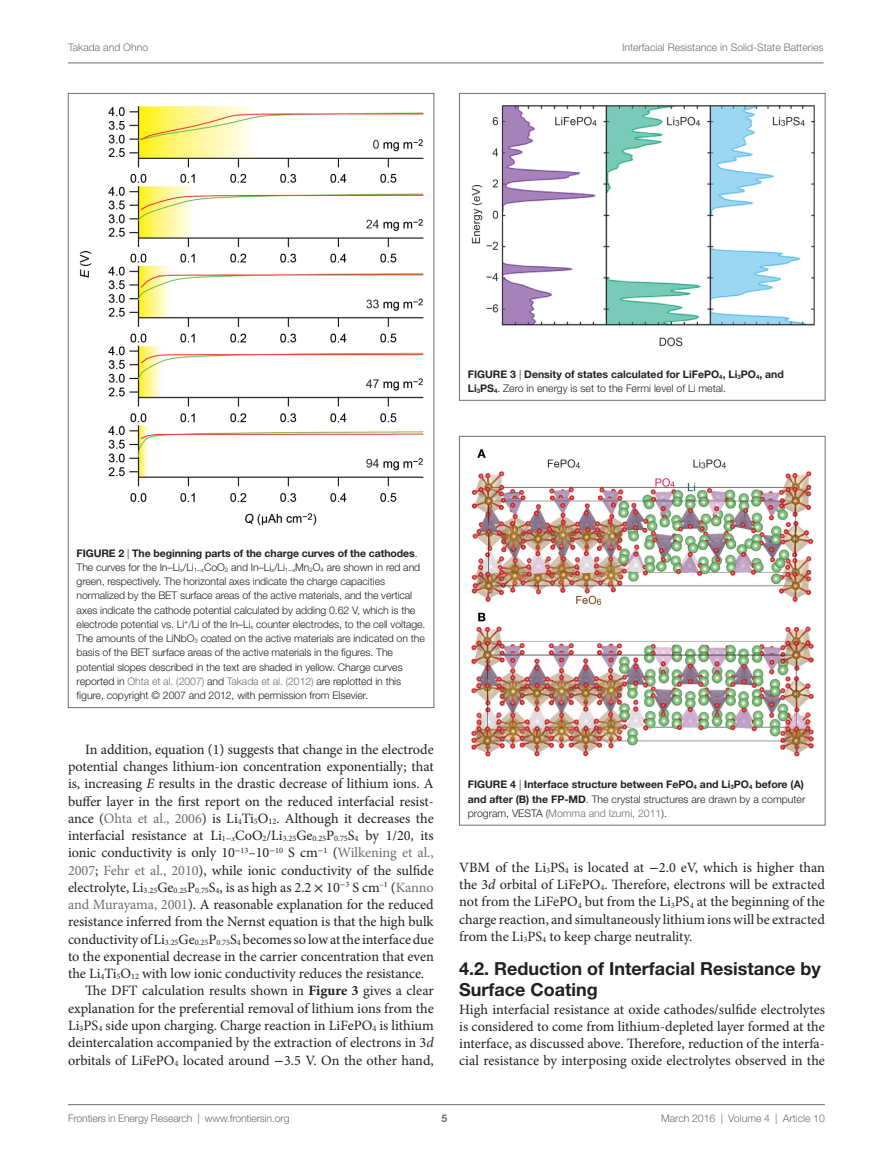
<style>
.page{position:relative;width:893px;height:1170px;background:#fff}
.page>*{position:absolute;margin:0;border:0;box-sizing:border-box;transform-origin:0 0}
.t1{font:700 18px/21px "Helvetica Neue LT Std";color:#231f20}
.t2{font:14.25px/17.2px "Minion Pro";letter-spacing:-.005em;color:#231f20;text-align:justify}
.t3{font:300 10.5px/14.2px "Helvetica Neue LT Std";letter-spacing:-.005em;color:#231f20}
.t4{font:700 10.5px/14.2px "Helvetica Neue LT Std";color:#231f20}
.t5{font:300 10.5px "Helvetica Neue LT Std";color:#6c6d70}
.t6{font:700 10.5px "Helvetica Neue LT Std";color:#6c6d70}
.s1{font-weight:300}
.s2{font-weight:700}
.s3{color:#6c6d70}
.s4{font-style:italic}
.s5{font-family:"STIX General"}
.s6{font-weight:300;color:#6c6d70}
</style>
<div class="page">
<img style="left:471px;top:449px;width:343px;height:308px">
<div style="left:459px;top:436px;width:366px;height:389px;border:1px solid #6c6d70"></div>
<img style="left:471px;top:105px;width:344px;height:242px">
<div style="left:459px;top:93px;width:366px;height:307px;border:1px solid #6c6d70"></div>
<img style="left:79px;top:106px;width:345px;height:420px">
<hr style="left:68px;top:1104px;width:757px;height:1px;background:#6c6d70">
<hr style="left:68px;top:63px;width:756px;height:1px;background:#6c6d70">
<p class="t5" style="left:68px;top:41px;width:82px">Takada and Ohno</p>
<p class="t5" style="left:622px;top:41px;width:203px">Interfacial Resistance in Solid-State Batteries</p>
<p class="t4" style="left:468px;top:366px;width:318px">FIG URE 3 <span class="s1">|</span> Density of states calculated for LiFePO<sub>4</sub>, Li<sub>3</sub>PO<sub>4</sub>, and<br>Li<sub>3</sub>PS<sub>4</sub><span class="s1">. Zero in energy is set to the Fermi level of Li metal.</span></p>
<p class="t3" style="left:77px;top:545px;width:350px"><span class="s2">FIG URE 2</span> | <span class="s2">The beginning parts of the charge curves of the cathodes</span>.<br>The curves for the In–Li<sub>x</sub>/Li<sub>1</sub><sub>−</sub><sub>x</sub>CoO<sub>2</sub> and In–Li<sub>x</sub>/Li<sub>1</sub><sub>−</sub><sub>x</sub>Mn<sub>2</sub>O<sub>4</sub> are shown in red and green, respectively. The horizontal axes indicate the charge capacities normalized by the BET surface areas of the active materials, and the vertical axes indicate the cathode potential calculated by adding 0.62 V, which is the electrode potential vs. Li<sup>+</sup>/Li of the In–Li<sub>x</sub> counter electrodes, to the cell voltage.<br>The amounts of the LiNbO<sub>3</sub> coated on the active materials are indicated on the basis of the BET surface areas of the active materials in the figures. The potential slopes described in the text are shaded in yellow. Charge curves reported in <span class="s3">Ohta et al. (2007)</span> and <span class="s3">Takada et al. (2012)</span> are replotted in this figure, copyright © 2007 and 2012, with permission from Elsevier.</p>
<p class="t2" style="left:85px;top:740px;width:350px">In addition, equation (1) suggests that change in the electrode</p>
<p class="t2" style="left:68px;top:757px;width:367px">potential changes lithium-ion concentration exponentially; that</p>
<p class="t2" style="left:68px;top:775px;width:367px">is, increasing <span class="s4">E</span> results in the drastic decrease of lithium ions. A</p>
<p class="t2" style="left:68px;top:792px;width:367px">buffer layer in the first report on the reduced interfacial resist-</p>
<p class="t2" style="left:68px;top:809px;width:367px">ance (<span class="s3">Ohta et al., 2006</span>) is Li<sub>4</sub>Ti<sub>5</sub>O<sub>12</sub>. Although it decreases the</p>
<p class="t2" style="left:68px;top:826px;width:367px">interfacial resistance at Li<sub>1</sub><sub>−</sub><sub>x</sub>CoO<sub>2</sub>/Li<sub>3.25</sub>Ge<sub>0.25</sub>P<sub>0.75</sub>S<sub>4</sub> by 1/20, its</p>
<p class="t2" style="left:68px;top:844px;width:367px">ionic conductivity is only 10<sup>−</sup><sup>13</sup>–10<sup>−</sup><sup>10</sup> S cm<sup>−</sup><sup>1</sup> (<span class="s3">Wilkening et al.,</span></p>
<p class="t2" style="left:68px;top:861px;width:367px"><span class="s3">2007</span>; <span class="s3">Fehr et al., 2010</span>), while ionic conductivity of the sulfide</p>
<p class="t2" style="left:68px;top:878px;width:367px">electrolyte, Li<sub>3.25</sub>Ge<sub>0.25</sub>P<sub>0.75</sub>S<sub>4</sub>, is as high as 2.2 <span class="s5">×</span> 10<sup>−</sup><sup>3</sup> S cm<sup>–1</sup> (<span class="s3">Kanno</span></p>
<p class="t2" style="left:68px;top:895px;width:367px"><span class="s3">and Murayama, 2001</span>). A reasonable explanation for the reduced</p>
<p class="t2" style="left:68px;top:913px;width:367px">resistance inferred from the Nernst equation is that the high bulk</p>
<p class="t2" style="left:68px;top:930px;width:367px">conductivity of Li<sub>3.25</sub>Ge<sub>0.25</sub>P<sub>0.75</sub>S<sub>4</sub> becomes so low at the interface due</p>
<p class="t2" style="left:68px;top:947px;width:367px">to the exponential decrease in the carrier concentration that even</p>
<p class="t2" style="left:68px;top:964px;width:358px">the Li<sub>4</sub>Ti<sub>5</sub>O<sub>12</sub> with low ionic conductivity reduces the resistance.</p>
<p class="t2" style="left:85px;top:982px;width:350px">The DFT calculation results shown in <span class="s2">Figure 3</span> gives a clear</p>
<p class="t2" style="left:68px;top:999px;width:367px">explanation for the preferential removal of lithium ions from the</p>
<p class="t2" style="left:68px;top:1016px;width:367px">Li<sub>3</sub>PS<sub>4</sub> side upon charging. Charge reaction in LiFePO<sub>4</sub> is lithium</p>
<p class="t2" style="left:68px;top:1033px;width:367px">deintercalation accompanied by the extraction of electrons in 3<span class="s4">d</span></p>
<p class="t2" style="left:68px;top:1051px;width:367px">orbitals of LiFePO<sub>4</sub> located around <span class="s5">−</span>3.5 V. On the other hand,</p>
<p class="t4" style="left:468px;top:777px;width:339px">FIG URE 4 <span class="s1">|</span> Interface structure between FePO<sub>4</sub> and Li<sub>3</sub>PO<sub>4</sub> before (A) and after (B) the FP-MD<span class="s1">. The crystal structures are drawn by a computer program, VESTA (</span><span class="s6">Momma and Izumi, 2011</span><span class="s1">).</span></p>
<p class="t2" style="left:459px;top:858px;width:367px">VBM of the Li<sub>3</sub>PS<sub>4</sub> is located at <span class="s5">−</span>2.0 eV, which is higher than the 3<span class="s4">d</span> orbital of LiFePO<sub>4</sub>. Therefore, electrons will be extracted not from the LiFePO<sub>4</sub> but from the Li<sub>3</sub>PS<sub>4</sub> at the beginning of the charge reaction, and simultaneously lithium ions will be extracted from the Li<sub>3</sub>PS<sub>4</sub> to keep charge neutrality.</p>
<p class="t1" style="left:459px;top:957px;width:363px">4.2. Reduction of Interfacial Resistance by<br>Surface Coating</p>
<p class="t2" style="left:459px;top:1000px;width:367px">High interfacial resistance at oxide cathodes/sulfide electrolytes is considered to come from lithium-depleted layer formed at the interface, as discussed above. Therefore, reduction of the interfa&shy;cial resistance by interposing oxide electrolytes observed in the</p>
<p class="t5" style="left:68px;top:1111px;width:223px">Frontiers in Energy Research | www.frontiersin.org</p>
<p class="t5" style="left:661px;top:1111px;width:165px">March 2016 | Volume 4 | Article 10</p>
<p class="t6" style="left:441px;top:1111px;width:7px">5</p>
</div>
